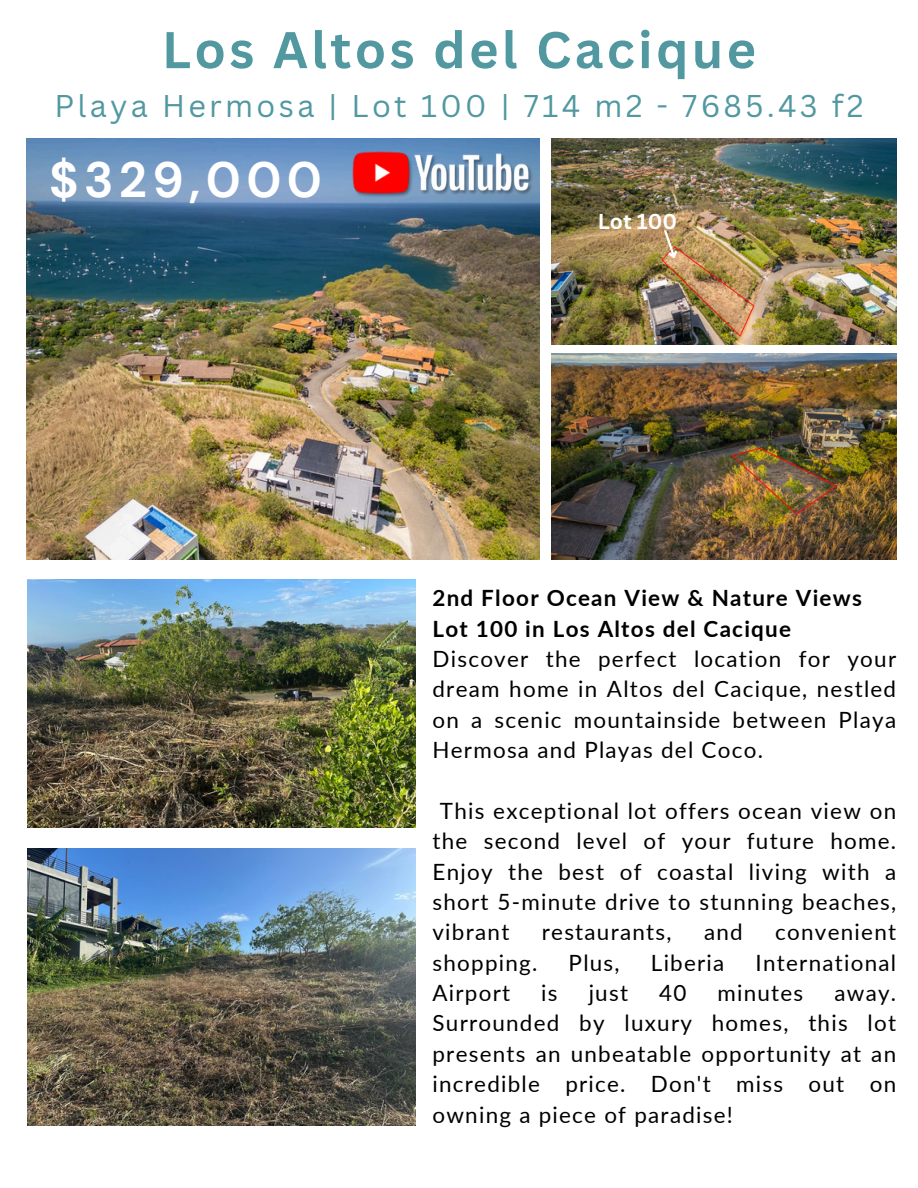
<style>
.page{position:relative;width:918px;height:1188px;background:#fff}
.page>*{position:absolute;margin:0;border:0;box-sizing:border-box;transform-origin:0 0}
.t1{font:700 50.4px "Canva Sans";letter-spacing:.065em;color:#5198a0}
.t2{font:700 49.5px "DM Sans";letter-spacing:.11em;color:#fff}
.t3{font:30.6px "Canva Sans";letter-spacing:.11em;color:#5198a0}
.t4{font:22.35px/30.3px "Lato";letter-spacing:.055em;color:#000;text-align:justify}
.t5{font:700 22.35px "Lato";letter-spacing:.055em;color:#000}
.t6{font:700 21px "Canva Sans";color:#fff}
</style>
<div class="page">
<img style="left:552px;top:139px;width:344px;height:205px">
<img style="left:27px;top:139px;width:513px;height:420px">
<img style="left:552px;top:353px;width:344px;height:206px">
<img style="left:27px;top:579px;width:388px;height:249px">
<img style="left:351px;top:151px;width:184px;height:48px">
<svg style="left:662px;top:227px;width:19px;height:36px"></svg>
<img style="left:27px;top:848px;width:388px;height:277px">
<h2 class="t1" style="left:162px;top:14px;width:596px">Los Altos del Cacique</h2>
<p class="t3" style="left:54px;top:84px;width:811px">Playa Hermosa | Lot 100 | 714 m2 - 7685.43 f2</p>
<h1 class="t2" style="left:49px;top:147px;width:274px">$329,000</h1>
<h1 class="t6" style="left:598px;top:206px;width:81px">Lot 100</h1>
<p class="t5" style="left:433px;top:584px;width:431px">2nd Floor Ocean View &amp; Nature Views</p>
<p class="t5" style="left:433px;top:615px;width:360px">Lot 100 in Los Altos del Cacique</p>
<h3 class="t4" style="left:433px;top:643px;width:465px">Discover the perfect location for your dream home in Altos del Cacique, nestled on a scenic mountainside between Playa Hermosa and Playas del Coco.</h3>
<p class="t4" style="left:433px;top:795px;width:465px;text-indent:7px">This exceptional lot offers ocean view on the second level of your future home.<br>Enjoy the best of coastal living with a short 5-minute drive to stunning beaches, vibrant</p>
<p class="t4" style="left:542px;top:917px;width:131px">restaurants,</p>
<p class="t4" style="left:704px;top:917px;width:40px">and</p>
<p class="t4" style="left:775px;top:917px;width:122px">convenient</p>
<p class="t4" style="left:433px;top:947px;width:106px">shopping.</p>
<p class="t4" style="left:569px;top:947px;width:53px">Plus,</p>
<p class="t4" style="left:651px;top:947px;width:75px">Liberia</p>
<p class="t4" style="left:756px;top:947px;width:142px">International</p>
<p class="t4" style="left:433px;top:977px;width:79px">Airport</p>
<p class="t4" style="left:541px;top:977px;width:18px">is</p>
<p class="t4" style="left:589px;top:977px;width:41px">just</p>
<p class="t4" style="left:659px;top:977px;width:29px">40</p>
<p class="t4" style="left:717px;top:977px;width:87px">minutes</p>
<p class="t4" style="left:433px;top:977px;width:465px;text-indent:402px">away.<br>Surrounded by luxury homes, this lot presents an unbeatable opportunity at an incredible price. Don't miss out on owning a piece of paradise!</p>
</div>
